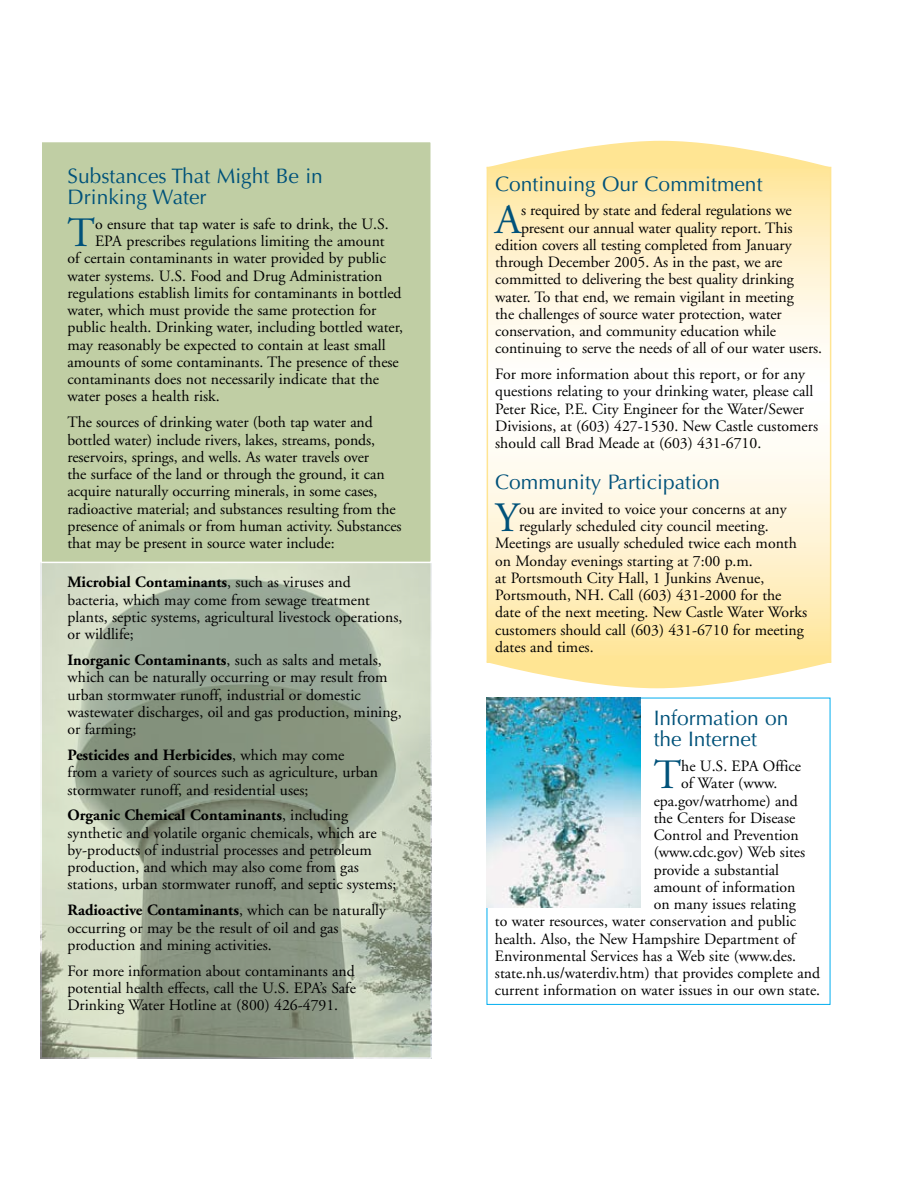
<style>
.page{position:relative;width:918px;height:1188px;background:#fff}
.page>*{position:absolute;margin:0;border:0;box-sizing:border-box;transform-origin:0 0}
.t1{font:41.7px "Adobe Garamond";color:#00527a}
.t2{font:21px/21px "Optima";color:#00527a}
.t3{font:15.75px/17.2px "Adobe Garamond";color:#000}
.s1{font-weight:700}
</style>
<div class="page">
<img style="left:40px;top:563px;width:392px;height:496px">
<div style="left:41px;top:142px;width:390px;height:420px;background:#c0cea4"></div>
<div style="left:40px;top:141px;width:392px;height:422px;border:2px solid #fff"></div>
<svg style="left:486px;top:660px;width:346px;height:29px"></svg>
<svg style="left:486px;top:140px;width:346px;height:30px"></svg>
<svg style="left:490px;top:170px;width:338px;height:490px"></svg>
<div style="left:487px;top:167px;width:344px;height:496px;border:2px solid #ffe593"></div>
<img style="left:486px;top:698px;width:154px;height:210px">
<h2 class="t2" style="left:68px;top:166px;width:257px">Substances That Might Be in<br>Drinking Water</h2>
<h1 class="t1" style="left:68px;top:211px;width:29px">T</h1>
<p class="t3" style="left:95px;top:216px;width:295px">o ensure that tap water is safe to drink, the U.S.</p>
<p class="t3" style="left:95px;top:233px;width:291px">EPA prescribes regulations limiting the amount</p>
<p class="t3" style="left:68px;top:250px;width:320px">of certain contaminants in water provided by public</p>
<p class="t3" style="left:68px;top:268px;width:317px">water systems. U.S. Food and Drug Administration</p>
<p class="t3" style="left:68px;top:285px;width:336px">regulations establish limits for contaminants in bottled</p>
<p class="t3" style="left:68px;top:302px;width:311px">water, which must provide the same protection for</p>
<p class="t3" style="left:68px;top:319px;width:337px">public health. Drinking water, including bottled water,</p>
<p class="t3" style="left:68px;top:337px;width:320px">may reasonably be expected to contain at least small</p>
<p class="t3" style="left:68px;top:354px;width:333px">amounts of some contaminants. The presence of these</p>
<p class="t3" style="left:68px;top:371px;width:313px">contaminants does not necessarily indicate that the</p>
<p class="t3" style="left:68px;top:388px;width:154px">water poses a health risk.</p>
<p class="t3" style="left:68px;top:414px;width:336px">The sources of drinking water (both tap water and bottled water) include rivers, lakes, streams, ponds, reservoirs, springs, and wells. As water travels over<br>the surface of the land or through the ground, it can acquire naturally occurring minerals, in some cases, radioactive material; and substances resulting from the presence of animals or from human activity. Substances that may be present in source water include:</p>
<p class="t3" style="left:68px;top:574px;width:337px"><span class="s1">Microbial Contaminants</span>, such as viruses and bacteria, which may come from sewage treatment plants, septic systems, agricultural livestock operations, or wildlife;</p>
<p class="t3" style="left:68px;top:652px;width:336px"><span class="s1">Inorganic Contaminants</span>, such as salts and metals, which can be naturally occurring or may result from urban stormwater runoff, industrial or domestic wastewater discharges, oil and gas production, mining, or farming;</p>
<p class="t3" style="left:68px;top:747px;width:312px"><span class="s1">Pesticides and Herbicides</span>, which may come<br>from a variety of sources such as agriculture, urban stormwater runoff, and residential uses;</p>
<p class="t3" style="left:68px;top:807px;width:331px"><span class="s1">Organic Chemical Contaminants</span>, including synthetic and volatile organic chemicals, which are by-products of industrial processes and petroleum production, and which may also come from gas stations, urban stormwater runoff, and septic systems;</p>
<p class="t3" style="left:68px;top:902px;width:320px"><span class="s1">Radioactive Contaminants</span>, which can be naturally occurring or may be the result of oil and gas production and mining activities.</p>
<p class="t3" style="left:68px;top:962px;width:290px;text-align:justify">For more information about contaminants and potential health effects, call the U.S. EPA’s Safe Drinking Water Hotline at (800) 426-4791.</p>
<h2 class="t2" style="left:495px;top:173px;width:269px">Continuing Our Commitment</h2>
<h1 class="t1" style="left:495px;top:197px;width:28px">A</h1>
<p class="t3" style="left:521px;top:202px;width:272px">s required by state and federal regulations we</p>
<p class="t3" style="left:521px;top:219px;width:273px">present our annual water quality report. This</p>
<p class="t3" style="left:495px;top:237px;width:298px">edition covers all testing completed from January</p>
<p class="t3" style="left:495px;top:254px;width:289px">through December 2005. As in the past, we are</p>
<p class="t3" style="left:495px;top:271px;width:300px">committed to delivering the best quality drinking</p>
<p class="t3" style="left:495px;top:288px;width:300px">water. To that end, we remain vigilant in meeting</p>
<p class="t3" style="left:495px;top:306px;width:288px">the challenges of source water protection, water</p>
<p class="t3" style="left:495px;top:323px;width:282px">conservation, and community education while</p>
<p class="t3" style="left:495px;top:340px;width:328px">continuing to serve the needs of all of our water users.</p>
<p class="t3" style="left:495px;top:366px;width:324px">For more information about this report, or for any questions relating to your drinking water, please call Peter Rice, P.E. City Engineer for the Water/Sewer Divisions, at (603) 427-1530. New Castle customers should call Brad Meade at (603) 431-6710.</p>
<h2 class="t2" style="left:495px;top:472px;width:227px">Community Participation</h2>
<h1 class="t1" style="left:495px;top:496px;width:25px">Y</h1>
<p class="t3" style="left:519px;top:501px;width:269px">ou are invited to voice your concerns at any</p>
<p class="t3" style="left:519px;top:518px;width:251px">regularly scheduled city council meeting.</p>
<p class="t3" style="left:495px;top:535px;width:303px">Meetings are usually scheduled twice each month</p>
<p class="t3" style="left:495px;top:552px;width:259px">on Monday evenings starting at 7:00 p.m.</p>
<p class="t3" style="left:495px;top:570px;width:271px">at Portsmouth City Hall, 1 Junkins Avenue,</p>
<p class="t3" style="left:495px;top:587px;width:288px">Portsmouth, NH. Call (603) 431-2000 for the</p>
<p class="t3" style="left:495px;top:604px;width:313px">date of the next meeting. New Castle Water Works</p>
<p class="t3" style="left:495px;top:621px;width:310px">customers should call (603) 431-6710 for meeting</p>
<p class="t3" style="left:495px;top:639px;width:100px">dates and times.</p>
<h2 class="t2" style="left:654px;top:708px;width:136px">Information on the Internet</h2>
<h1 class="t1" style="left:654px;top:753px;width:29px">T</h1>
<p class="t3" style="left:681px;top:758px;width:121px">he U.S. EPA Office</p>
<p class="t3" style="left:681px;top:775px;width:98px">of Water (www.</p>
<p class="t3" style="left:654px;top:792px;width:146px">epa.gov/watrhome) and</p>
<p class="t3" style="left:654px;top:810px;width:143px">the Centers for Disease</p>
<p class="t3" style="left:654px;top:827px;width:147px">Control and Prevention</p>
<p class="t3" style="left:654px;top:844px;width:153px">(www.cdc.gov) Web sites</p>
<p class="t3" style="left:654px;top:861px;width:127px">provide a substantial</p>
<p class="t3" style="left:654px;top:879px;width:143px">amount of information</p>
<p class="t3" style="left:654px;top:896px;width:144px">on many issues relating</p>
<p class="t3" style="left:495px;top:913px;width:303px">to water resources, water conservation and public</p>
<p class="t3" style="left:495px;top:930px;width:302px">health. Also, the New Hampshire Department of</p>
<p class="t3" style="left:495px;top:948px;width:303px">Environmental Services has a Web site (www.des.</p>
<p class="t3" style="left:495px;top:965px;width:327px">state.nh.us/waterdiv.htm) that provides complete and</p>
<p class="t3" style="left:495px;top:982px;width:327px">current information on water issues in our own state.</p>
</div>
